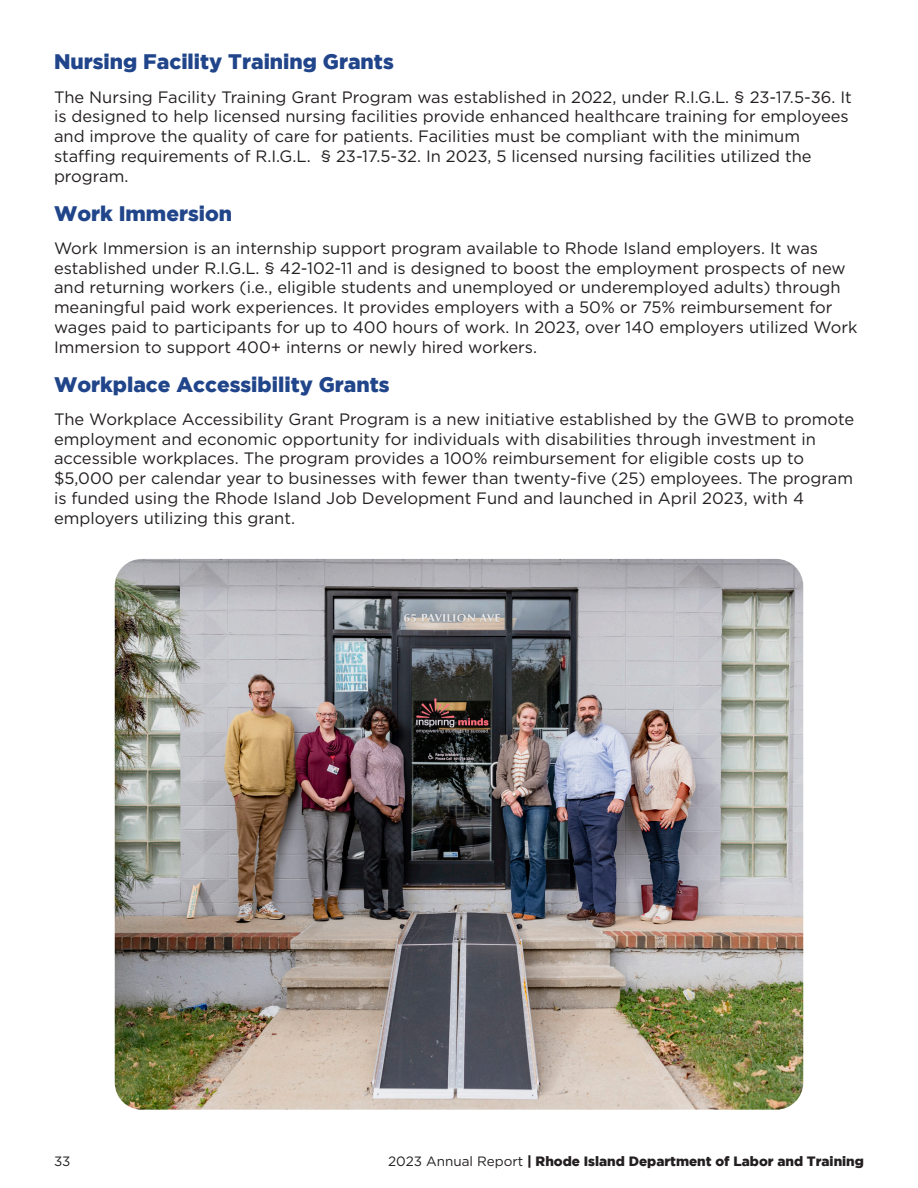
<style>
.page{position:relative;width:918px;height:1188px;background:#fff}
.page>*{position:absolute;margin:0;border:0;box-sizing:border-box;transform-origin:0 0}
.Sub_Sub-Headings{font:900 21px "Gotham";color:#21458a}
.Body{font:16.5px/19.8px "Gotham";color:#231f20}
.t1{font:900 13.5px "Gotham";color:#231f20}
.t2{font:13.5px "Gotham";color:#231f20}
.s1{font-weight:400}
</style>
<div class="page">
<img style="left:115px;top:559px;width:688px;height:551px">
<p class="Sub_Sub-Headings" style="left:54px;top:50px;width:341px">Nursing Facility Training Grants</p>
<p class="Body" style="left:54px;top:87px;width:799px">The Nursing Facility Training Grant Program was established in 2022, under R.I.G.L. § 23-17.5-36. It is designed to help licensed nursing facilities provide enhanced healthcare training for employees and improve the quality of care for patients. Facilities must be compliant with the minimum staffing requirements of R.I.G.L. § 23-17.5-32. In 2023, 5 licensed nursing facilities utilized the program.</p>
<p class="Sub_Sub-Headings" style="left:54px;top:201px;width:180px">Work Immersion</p>
<p class="Body" style="left:54px;top:238px;width:805px">Work Immersion is an internship support program available to Rhode Island employers. It was established under R.I.G.L. § 42-102-11 and is designed to boost the employment prospects of new and returning workers (i.e., eligible students and unemployed or underemployed adults) through meaningful paid work experiences. It provides employers with a 50% or 75% reimbursement for wages paid to participants for up to 400 hours of work. In 2023, over 140 employers utilized Work Immersion to support 400+ interns or newly hired workers.</p>
<p class="Sub_Sub-Headings" style="left:54px;top:372px;width:337px">Workplace Accessibility Grants</p>
<p class="Body" style="left:54px;top:409px;width:802px">The Workplace Accessibility Grant Program is a new initiative established by the GWB to promote employment and economic opportunity for individuals with disabilities through investment in accessible workplaces. The program provides a 100% reimbursement for eligible costs up to $5,000 per calendar year to businesses with fewer than twenty-five (25) employees. The program is funded using the Rhode Island Job Development Fund and launched in April 2023, with 4 employers utilizing this grant.</p>
<p class="t2" style="left:54px;top:1153px;width:18px">33</p>
<p class="t1" style="left:388px;top:1154px;width:477px"><span class="s1">2023 Annual Report</span> | Rhode Island Department of Labor and Training</p>
</div>
